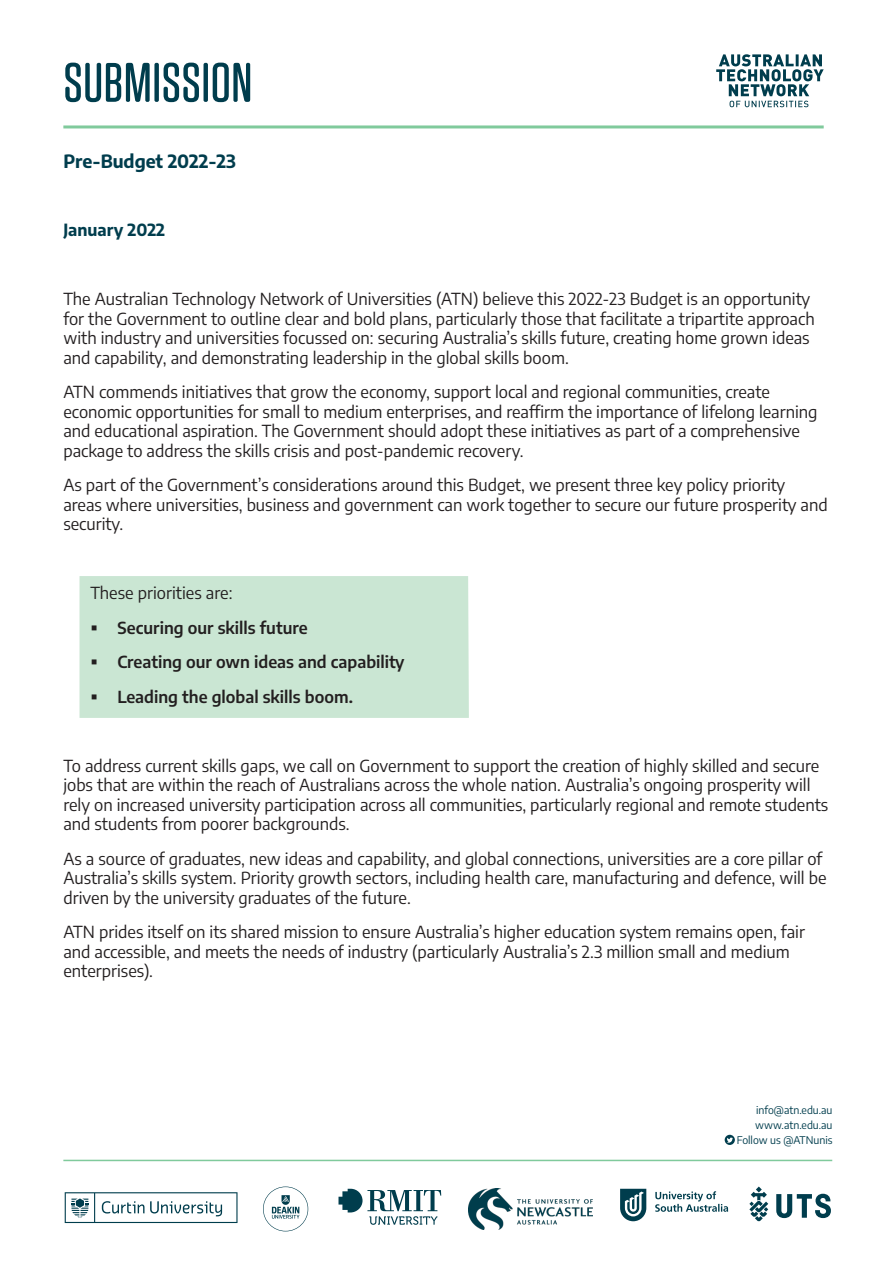
<style>
.page{position:relative;width:893px;height:1263px;background:#fff}
.page>*{position:absolute;margin:0;border:0;box-sizing:border-box;transform-origin:0 0}
.t1{font:500 55.5px "Tungsten Rounded";letter-spacing:.01em;color:#003d4d}
.t2{font:700 18px "Encode Sans";color:#003d4d}
.t3{font:16.5px/19.5px "Encode Sans";color:#231f20}
.t4{font:600 16.5px "Encode Sans";color:#231f20}
.t5{font:700 16.5px "Encode Sans";color:#003d4d}
.t6{font:10.5px/15px "Encode Sans";color:#003d4d}
</style>
<div class="page">
<div style="left:80px;top:576px;width:389px;height:142px;background:#cae6d3"></div>
<hr style="left:63px;top:125px;width:761px;height:3px;background:#80ca9c">
<svg style="left:716px;top:54px;width:108px;height:54px"></svg>
<hr style="left:63px;top:1160px;width:769px;height:1px;background:#80ca9c">
<svg style="left:725px;top:1135px;width:10px;height:10px"></svg>
<svg style="left:655px;top:1191px;width:73px;height:21px"></svg>
<svg style="left:620px;top:1189px;width:26px;height:32px"></svg>
<svg style="left:338px;top:1189px;width:103px;height:36px"></svg>
<svg style="left:65px;top:1192px;width:173px;height:31px"></svg>
<svg style="left:776px;top:1194px;width:55px;height:24px"></svg>
<svg style="left:749px;top:1186px;width:19px;height:35px"></svg>
<svg style="left:263px;top:1186px;width:45px;height:45px"></svg>
<img style="left:469px;top:1189px;width:123px;height:40px">
<svg style="left:92px;top:625px;width:5px;height:5px"></svg>
<svg style="left:92px;top:660px;width:5px;height:4px"></svg>
<svg style="left:92px;top:694px;width:5px;height:5px"></svg>
<p class="t1" style="left:63px;top:53px;width:190px">SUBMISSION</p>
<p class="t2" style="left:63px;top:148px;width:174px">Pre-Budget 2022-23</p>
<p class="t5" style="left:63px;top:217px;width:103px">January 2022</p>
<p class="t3" style="left:63px;top:288px;width:753px">The Australian Technology Network of Universities (ATN) believe this 2022-23 Budget is an opportunity for the Government to outline clear and bold plans, particularly those that facilitate a tripartite approach with industry and universities focussed on: securing Australia’s skills future, creating home grown ideas and capability, and demonstrating leadership in the global skills boom.</p>
<p class="t3" style="left:63px;top:381px;width:756px">ATN commends initiatives that grow the economy, support local and regional communities, create economic opportunities for small to medium enterprises, and reaffirm the importance of lifelong learning and educational aspiration. The Government should adopt these initiatives as part of a comprehensive package to address the skills crisis and post-pandemic recovery.</p>
<p class="t3" style="left:63px;top:474px;width:766px">As part of the Government’s considerations around this Budget, we present three key policy priority areas where universities, business and government can work together to secure our future prosperity and security.</p>
<p class="t3" style="left:90px;top:582px;width:144px">These priorities are:</p>
<p class="t4" style="left:117px;top:616px;width:192px">Securing our skills future</p>
<p class="t4" style="left:117px;top:651px;width:289px">Creating our own ideas and capability</p>
<p class="t4" style="left:117px;top:685px;width:237px">Leading the global skills boom.</p>
<p class="t3" style="left:63px;top:755px;width:766px">To address current skills gaps, we call on Government to support the creation of highly skilled and secure jobs that are within the reach of Australians across the whole nation. Australia’s ongoing prosperity will rely on increased university participation across all communities, particularly regional and remote students and students from poorer backgrounds.</p>
<p class="t3" style="left:63px;top:848px;width:765px">As a source of graduates, new ideas and capability, and global connections, universities are a core pillar of<br>Australia’s skills system. Priority growth sectors, including health care, manufacturing and defence, will be driven by the university graduates of the future.</p>
<p class="t3" style="left:63px;top:921px;width:743px">ATN prides itself on its shared mission to ensure Australia’s higher education system remains open, fair and accessible, and meets the needs of industry (particularly Australia’s 2.3 million small and medium enterprises).</p>
<p class="t6" style="left:755px;top:1102px;width:79px">info@atn.edu.au www.atn.edu.au</p>
<p class="t6" style="left:737px;top:1132px;width:97px">Follow us @ATNunis</p>
</div>
